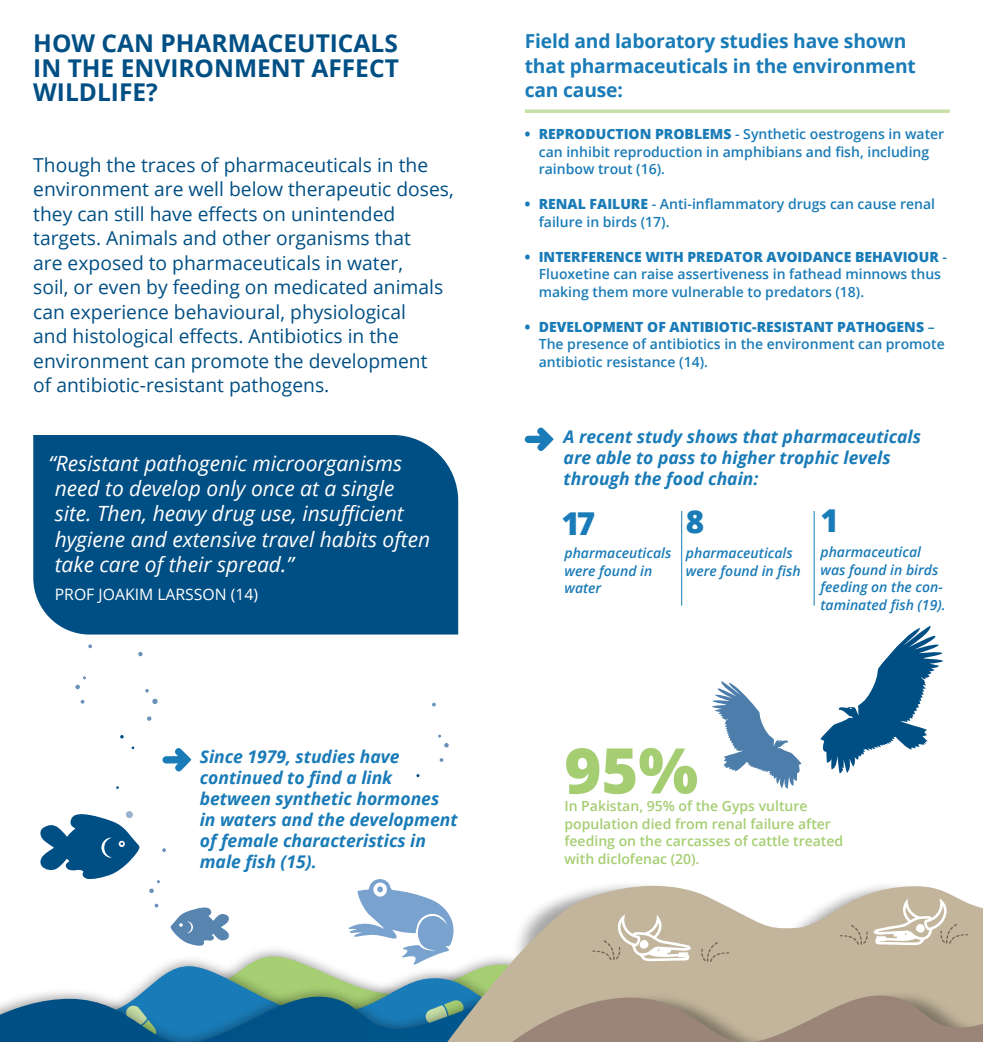
<style>
.page{position:relative;width:983px;height:1042px;background:#fff}
.page>*{position:absolute;margin:0;border:0;box-sizing:border-box;transform-origin:0 0}
.t1{font:800 63px "Open Sans";color:#a5ce72}
.t2{font:800 31.5px "Open Sans";color:#197bb7}
.t3{font:700 24.5px/24.5px "Open Sans";color:#004f84;text-align:justify}
.t4{font:italic 21px/25.2px "Open Sans";color:#fff}
.t5{font:19.25px/24.5px "Open Sans";color:#004f84}
.t6{font:700 19.25px/24.5px "Open Sans";letter-spacing:-.01em;color:#197bb7}
.t7{font:italic 700 17.5px/21px "Open Sans";color:#197bb7}
.t8{font:15.75px "Open Sans";color:#fff}
.t9{font:600 14px/17.5px "Open Sans";color:#197bb7}
.t10{font:italic 600 14px/17.5px "Open Sans";color:#197bb7}
.t11{font:600 14px/17.5px "Open Sans";color:#a5ce72}
.s1{font-weight:800}
</style>
<div class="page">
<img style="left:155px;top:955px;width:185px;height:17px">
<svg style="left:0;top:972px;width:399px;height:70px"></svg>
<svg style="left:399px;top:885px;width:558px;height:157px"></svg>
<img style="left:495px;top:961px;width:11px;height:81px">
<svg style="left:506px;top:898px;width:476px;height:144px"></svg>
<div style="left:33px;top:435px;width:425px;height:199px;background:#004f84"></div>
<svg style="left:524px;top:109px;width:425px;height:4px;fill:#cae0aa"></svg>
<hr style="left:681px;top:511px;width:1px;height:94px;background:#197bb7">
<hr style="left:813px;top:511px;width:1px;height:94px;background:#197bb7">
<svg style="left:348px;top:879px;width:107px;height:86px"></svg>
<svg style="left:712px;top:534px;width:231px;height:255px"></svg>
<svg style="left:40px;top:814px;width:100px;height:65px"></svg>
<div style="left:126px;top:811px;width:7px;height:7px;background:#9cb3d0;border-radius:50%"></div>
<svg style="left:120px;top:735px;width:4px;height:3px"></svg>
<svg style="left:147px;top:716px;width:4px;height:5px"></svg>
<svg style="left:152px;top:699px;width:6px;height:5px"></svg>
<svg style="left:145px;top:689px;width:4px;height:3px"></svg>
<svg style="left:138px;top:652px;width:5px;height:4px"></svg>
<svg style="left:170px;top:907px;width:59px;height:39px"></svg>
<svg style="left:439px;top:758px;width:4px;height:4px"></svg>
<svg style="left:444px;top:743px;width:4px;height:4px"></svg>
<svg style="left:154px;top:903px;width:4px;height:4px"></svg>
<svg style="left:149px;top:880px;width:11px;height:13px"></svg>
<svg style="left:162px;top:848px;width:4px;height:4px"></svg>
<svg style="left:81px;top:700px;width:3px;height:4px"></svg>
<svg style="left:75px;top:685px;width:5px;height:4px"></svg>
<svg style="left:88px;top:644px;width:4px;height:4px"></svg>
<svg style="left:162px;top:748px;width:29px;height:24px"></svg>
<svg style="left:524px;top:427px;width:29px;height:24px"></svg>
<h3 class="t3" style="left:33px;top:30px;width:367px">HOW CAN PHARMACEUTICALS IN THE ENVIRONMENT AFFECT WILDLIFE?</h3>
<p class="t5" style="left:33px;top:152px;width:422px">Though the traces of pharmaceuticals in the environment are well below therapeutic doses, they can still have effects on unintended targets. Animals and other organisms that<br>are exposed to pharmaceuticals in water,<br>soil, or even by feeding on medicated animals can experience behavioural, physiological<br>and histological effects. Antibiotics in the environment can promote the development<br>of antibiotic-resistant pathogens.</p>
<h3 class="t4" style="left:55px;top:450px;width:377px;text-indent:-6px">“Resistant pathogenic microorganisms need to develop only once at a single site. Then, heavy drug use, insufficient hygiene and extensive travel habits often take care of their spread.”</h3>
<p class="t8" style="left:55px;top:583px;width:205px">PROF JOAKIM LARSSON (14)</p>
<p class="t7" style="left:200px;top:746px;width:259px">Since 1979, studies have continued to find a link between synthetic hormones in waters and the development of female characteristics in male fish (15).</p>
<h3 class="t6" style="left:524px;top:28px;width:392px">Field and laboratory studies have shown that pharmaceuticals in the environment can cause:</h3>
<p class="t9" style="left:538px;top:125px;width:407px;text-indent:-14px"><span class="s1">• REPRODUCTION PROBLEMS</span> - Synthetic oestrogens in water can inhibit reproduction in amphibians and fish, including rainbow trout (16).</p>
<p class="t9" style="left:538px;top:195px;width:398px;text-indent:-14px"><span class="s1">• RENAL FAILURE</span> - Anti-inflammatory drugs can cause renal failure in birds (17).</p>
<p class="t9" style="left:538px;top:247px;width:409px;text-indent:-14px"><span class="s1">• INTERFERENCE WITH PREDATOR AVOIDANCE BEHAVIOUR</span> -<br>Fluoxetine can raise assertiveness in fathead minnows thus making them more vulnerable to predators (18).</p>
<p class="t9" style="left:538px;top:317px;width:407px;text-indent:-14px"><span class="s1">• DEVELOPMENT OF ANTIBIOTIC-RESISTANT PATHOGENS</span> –<br>The presence of antibiotics in the environment can promote antibiotic resistance (14).</p>
<p class="t7" style="left:563px;top:426px;width:359px">A recent study shows that pharmaceuticals are able to pass to higher trophic levels through the food chain:</p>
<h2 class="t2" style="left:561px;top:500px;width:35px">17</h2>
<p class="t10" style="left:564px;top:544px;width:108px">pharmaceuticals were found in water</p>
<h2 class="t2" style="left:685px;top:498px;width:20px">8</h2>
<p class="t10" style="left:685px;top:544px;width:116px">pharmaceuticals were found in fish</p>
<h2 class="t2" style="left:820px;top:496px;width:20px">1</h2>
<p class="t10" style="left:820px;top:543px;width:126px">pharmaceutical was found in birds feeding on the con&shy;taminated fish (19).</p>
<h1 class="t1" style="left:564px;top:722px;width:135px">95%</h1>
<p class="t11" style="left:564px;top:797px;width:280px">In Pakistan, 95% of the Gyps vulture population died from renal failure after feeding on the carcasses of cattle treated with diclofenac (20).</p>
</div>
